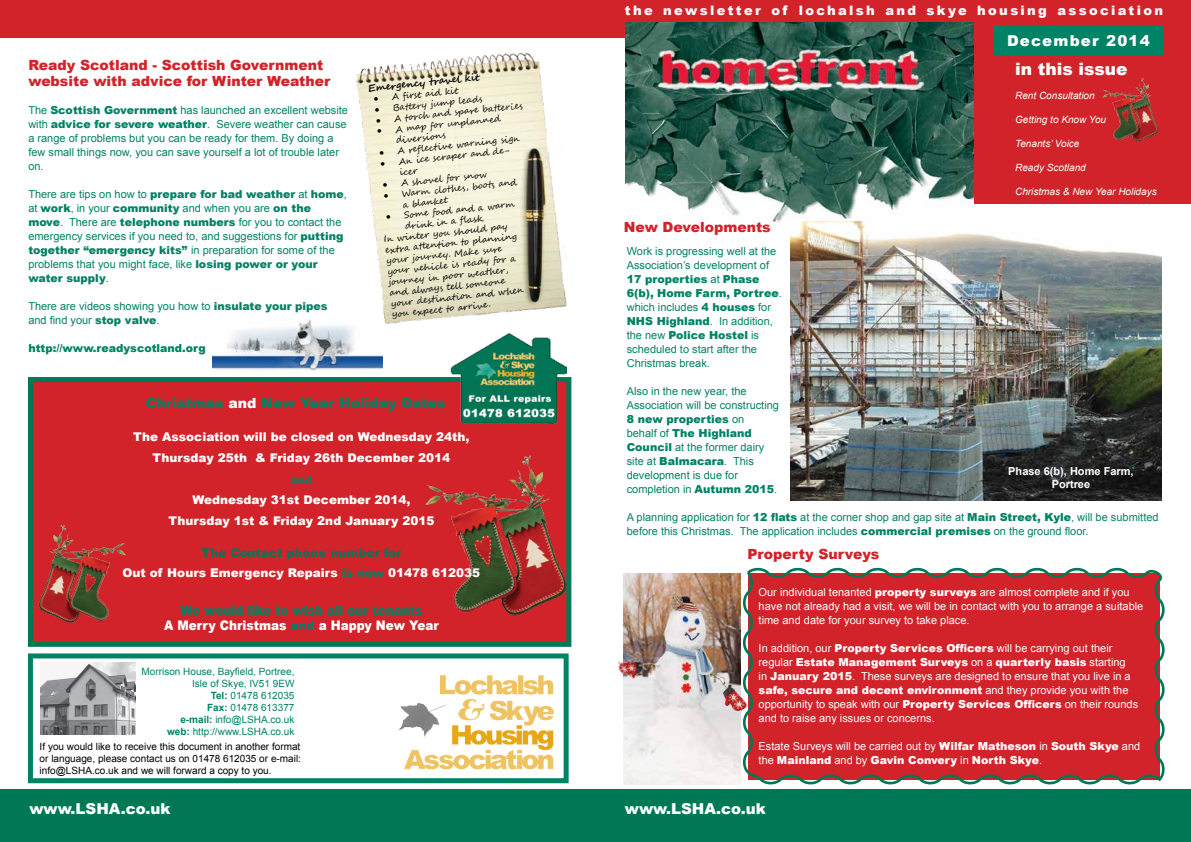
<style>
.page{position:relative;width:1191px;height:842px;background:#fff}
.page>*{position:absolute;margin:0;border:0;box-sizing:border-box;transform-origin:0 0}
.t1{font:900 17px "Arial";color:#fff}
.t2{font:900 15px "Arial";color:#fff}
.t3{font:900 15px "Arial";letter-spacing:.08em;color:#fff}
.t4{font:900 14px/16.8px "Arial";color:#d2232a}
.t5{font:900 14px "Arial";color:#008265}
.t6{font:900 13.2px/15px "Arial";color:#008265;text-align:center;scale:.91 1}
.t7{font:900 13px "Arial";letter-spacing:.18em;color:#fff}
.t8{font:900 12px/20.7px "Arial";color:#fff;text-align:center}
.t9{font:11px/14px "Arial";color:#008265}
.t10{font:11px/14px "Arial";color:#fff}
.t11{font:900 11px/14px "Arial";color:#fff}
.t12{font:900 11px "Arial";color:#008265}
.t13{font:700 11px/13.2px "Arial";color:#fff;text-align:center}
.t14{font:10px/12px "Arial";color:#000;text-align:justify}
.t15{font:10px/12px "Arial";color:#008265;text-align:right}
.t16{font:italic 10px "Arial";color:#fff}
.t17{font:700 10px "Segoe Script";color:#000}
.t18{font:9px/10.8px "Segoe Script";color:#000}
.s1{font-weight:900}
.s2{color:#fff}
.s3{color:#007856}
.s4{color:#008265}
.s5{font-weight:700}
.s6{font-weight:400}
</style>
<div class="page">
<div style="left:0;top:0;width:596px;height:38px;background:#d2232a"></div>
<div style="left:596px;top:0;width:595px;height:38px;background:#d2232a"></div>
<div style="left:0;top:789px;width:596px;height:53px;background:#007856"></div>
<div style="left:596px;top:789px;width:595px;height:53px;background:#007856"></div>
<div style="left:28px;top:653px;width:540px;height:130px;border:5px solid #008265"></div>
<img style="left:404px;top:675px;width:150px;height:95px">
<img style="left:41px;top:662px;width:95px;height:72px">
<img style="left:399px;top:699px;width:48px;height:40px">
<img style="left:625px;top:23px;width:349px;height:200px">
<div style="left:974px;top:21px;width:217px;height:183px;background:#d2232a"></div>
<div style="left:992px;top:26px;width:171px;height:30px;background:#008265"></div>
<div style="left:28px;top:377px;width:543px;height:270px;background:#d2232a;border:5px solid #007856"></div>
<svg style="left:739px;top:567px;width:426px;height:218px;background:#cc3338"></svg>
<img style="left:790px;top:222px;width:371px;height:278px">
<img style="left:448px;top:333px;width:119px;height:93px">
<img style="left:425px;top:451px;width:145px;height:167px">
<img style="left:38px;top:524px;width:88px;height:99px">
<img style="left:1102px;top:78px;width:57px;height:64px">
<img style="left:213px;top:320px;width:170px;height:51px">
<img style="left:349px;top:52px;width:218px;height:273px">
<img style="left:624px;top:573px;width:116px;height:211px">
<img style="left:723px;top:682px;width:24px;height:29px">
<img style="left:617px;top:650px;width:29px;height:32px">
<p class="t7" style="left:625px;top:1px;width:539px">the newsletter of lochalsh and skye housing association</p>
<p class="t4" style="left:28px;top:56px;width:303px">Ready Scotland - Scottish Government website with advice for Winter Weather</p>
<p class="t9" style="left:28px;top:104px;width:321px">The <span class="s1">Scottish Government</span> has launched an excellent website with <span class="s1">advice for severe weather</span>. Severe weather can cause a range of problems but you can be ready for them. By doing a few small things now, you can save yourself a lot of trouble later on.</p>
<p class="t9" style="left:28px;top:188px;width:320px">There are tips on how to <span class="s1">prepare for bad weather</span> at <span class="s1">home</span>, at <span class="s1">work</span>, in your <span class="s1">community</span> and when you are <span class="s1">on the move</span>. There are <span class="s1">telephone numbers</span> for you to contact the emergency services if you need to, and suggestions for <span class="s1">putting together “emergency kits”</span> in preparation for some of the problems that you might face, like <span class="s1">losing power or your water supply</span>.</p>
<p class="t9" style="left:28px;top:300px;width:301px">There are videos showing you how to <span class="s1">insulate your pipes </span>and find your <span class="s1">stop valve</span>.</p>
<p class="t12" style="left:28px;top:340px;width:179px">http://www.readyscotland.org</p>
<p class="t17" style="left:367px;top:80px;width:114px;rotate:-6deg">Emergency travel kit</p>
<p class="t18" style="left:373px;top:94px;width:86px;rotate:-6deg">• A fi rst aid kit</p>
<p class="t18" style="left:374px;top:105px;width:110px;rotate:-6deg">• Batt ery jump leads</p>
<p class="t18" style="left:375px;top:115px;width:149px;rotate:-6deg">• A torch and spare batt eries</p>
<p class="t18" style="left:394px;top:124px;width:107px;text-indent:-18px;rotate:-6deg">• A map for unplanned diversions</p>
<p class="t18" style="left:379px;top:148px;width:143px;rotate:-6deg">• A refl ective warning sign</p>
<p class="t18" style="left:398px;top:156px;width:116px;text-indent:-18px;rotate:-6deg">• An ice scraper and de&shy;icer</p>
<p class="t18" style="left:382px;top:180px;width:107px;rotate:-6deg">• A shovel for snow</p>
<p class="t18" style="left:401px;top:189px;width:117px;text-indent:-18px;rotate:-6deg">• Warm clot hes, boot s and a blanket</p>
<p class="t18" style="left:385px;top:212px;width:130px;rotate:-6deg">• Some food and a warm</p>
<p class="t18" style="left:405px;top:221px;width:80px;rotate:-6deg">drink in a fl ask</p>
<p class="t18" style="left:383px;top:234px;width:126px;rotate:-6deg">In winter you should pay</p>
<p class="t18" style="left:384px;top:245px;width:134px;rotate:-6deg">extra att ention to planning</p>
<p class="t18" style="left:386px;top:255px;width:118px;rotate:-6deg">your journey. Make sure</p>
<p class="t18" style="left:387px;top:266px;width:131px;rotate:-6deg">your vehicle is ready for a</p>
<p class="t18" style="left:388px;top:277px;width:122px;rotate:-6deg">journey in poor weather,</p>
<p class="t18" style="left:389px;top:288px;width:118px;rotate:-6deg">and always tell someone</p>
<p class="t18" style="left:390px;top:298px;width:135px;rotate:-6deg">your destination and when</p>
<p class="t18" style="left:391px;top:309px;width:101px;rotate:-6deg">you expect to arrive.</p>
<p class="t5" style="left:146px;top:393px;width:301px">Christmas <span class="s2">and</span> New Year Holiday Dates</p>
<p class="t8" style="left:133px;top:426px;width:338px">The Association will be closed on Wednesday 24th,<br>Thursday 25th &amp; Friday 26th December 2014</p>
<p class="t12" style="left:290px;top:472px;width:24px">and</p>
<p class="t8" style="left:168px;top:489px;width:268px">Wednesday 31st December 2014,<br>Thursday 1st &amp; Friday 2nd January 2015</p>
<p class="t8" style="left:123px;top:542px;width:359px"><span class="s3">The Contact phone number for<br></span>Out of Hours Emergency Repairs <span class="s4">is now</span> 01478 612035</p>
<p class="t6" style="left:164px;top:602px;width:303px">We would like to wish all our tenants<br><span class="s2">A Merry Christmas</span> and <span class="s2">a Happy New Year</span></p>
<p class="t15" style="left:142px;top:665px;width:154px">Morrison House, Bayfield, Portree,<br>Isle of Skye, IV51 9EW<br><span class="s5">Tel:</span> 01478 612035<br><span class="s5">Fax:</span> 01478 613377<br><span class="s5">e-mail:</span> info@LSHA.co.uk<br><span class="s5">web:</span> http://www.LSHA.co.uk</p>
<p class="t14" style="left:40px;top:740px;width:263px">If you would like to receive this document in another format or language, please contact us on 01478 612035 or e-mail: info@LSHA.co.uk and we will forward a copy to you.</p>
<h2 class="t3" style="left:1007px;top:30px;width:144px">December 2014</h2>
<h1 class="t1" style="left:1015px;top:57px;width:114px">in this issue</h1>
<p class="t16" style="left:1015px;top:89px;width:81px">Rent Consultation</p>
<p class="t16" style="left:1015px;top:113px;width:92px">Getting to Know You</p>
<p class="t16" style="left:1015px;top:137px;width:66px">Tenants’ Voice</p>
<p class="t16" style="left:1015px;top:161px;width:72px">Ready Scotland</p>
<p class="t16" style="left:1015px;top:185px;width:143px">Christmas &amp; New Year Holidays</p>
<p class="t4" style="left:624px;top:218px;width:149px">New Developments</p>
<p class="t9" style="left:627px;top:244px;width:156px">Work is progressing well at the<br>Association’s development of<br><span class="s1">17 properties</span> at <span class="s1">Phase<br>6(b), Home Farm, Portree</span>. which includes <span class="s1">4 houses</span> for<br><span class="s1">NHS Highland</span>. In addition, the new <span class="s1">Police Hostel</span> is scheduled to start after the<br>Christmas break.</p>
<p class="t9" style="left:627px;top:384px;width:154px">Also in the new year, the<br>Association will be constructing<br><span class="s1">8 new properties</span> on<br>behalf of <span class="s1">The Highland<br>Council</span> at the former dairy site at <span class="s1">Balmacara</span>. This development is due for completion in <span class="s1">Autumn 2015</span>.</p>
<p class="t9" style="left:627px;top:510px;width:533px">A planning application for <span class="s1">12 flats</span> at the corner shop and gap site at <span class="s1">Main Street, Kyle</span>, will be submitted before this Christmas. The application includes <span class="s1">commercial premises</span> on the ground floor.</p>
<p class="t13" style="left:1008px;top:465px;width:127px">Phase 6(b), Home Farm,<br>Portree</p>
<p class="t4" style="left:747px;top:546px;width:134px">Property Surveys</p>
<p class="t10" style="left:758px;top:585px;width:386px">Our individual tenanted <span class="s1">property surveys</span> are almost complete and if you have not already had a visit, we will be in contact with you to arrange a suitable time and date for your survey to take place.</p>
<p class="t10" style="left:758px;top:641px;width:381px">In addition, our <span class="s1">Property Services Officers</span> will be carrying out their regular <span class="s1">Estate Management Surveys</span> on a <span class="s1">quarterly basis</span> starting<br>in <span class="s1">January 2015</span>. These surveys are designed to ensure that you live in a <span class="s1">safe, secure and decent environment</span> and they provide you with the opportunity to speak with our <span class="s1">Property Services Officers</span> on their rounds and to raise any issues or concerns.</p>
<p class="t11" style="left:758px;top:739px;width:383px"><span class="s6">Estate Surveys will be carried out by</span> Wilfar Matheson <span class="s6">in</span> South Skye <span class="s6">and the</span> Mainland <span class="s6">and by</span> Gavin Convery <span class="s6">in</span> North Skye<span class="s6">.</span></p>
<h2 class="t2" style="left:29px;top:797px;width:142px">www.LSHA.co.uk</h2>
<h2 class="t2" style="left:625px;top:797px;width:142px">www.LSHA.co.uk</h2>
</div>
